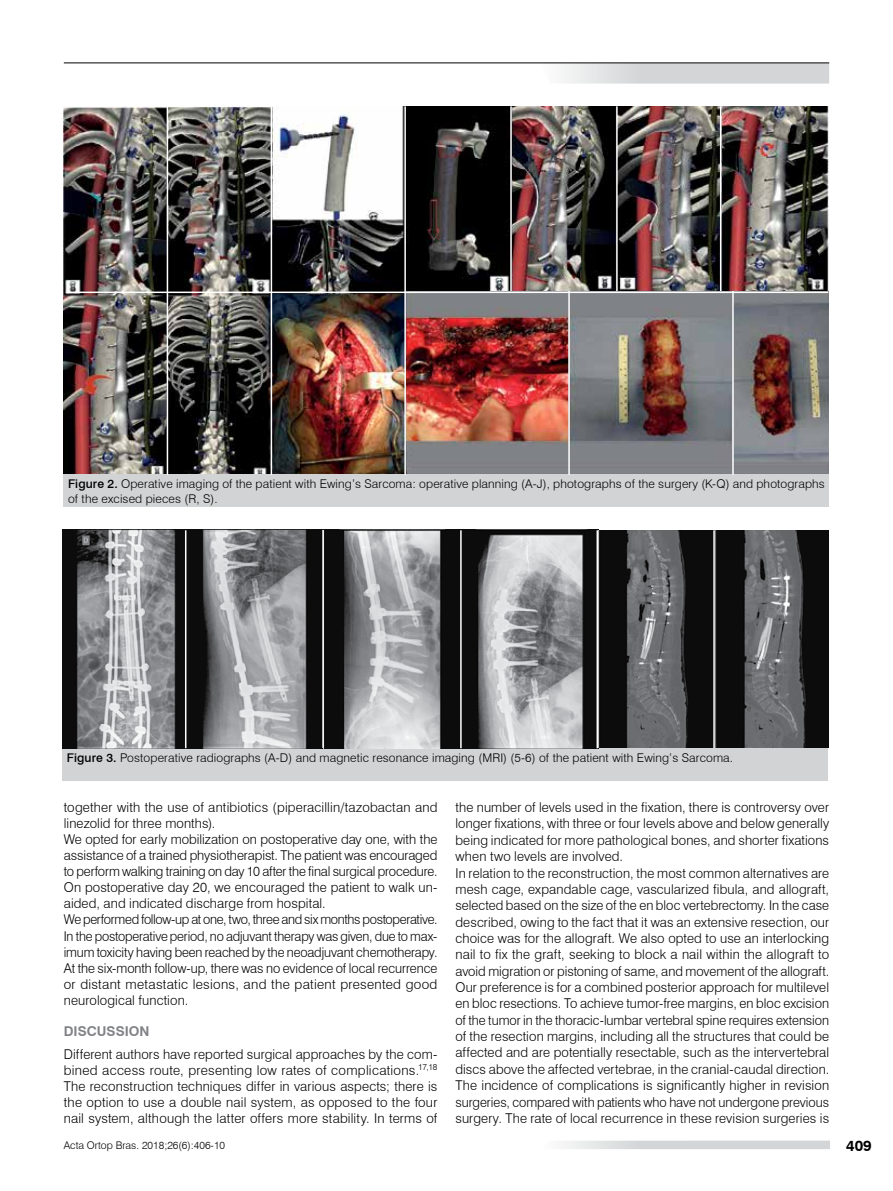
<style>
.page{position:relative;width:893px;height:1191px;background:#fff}
.page>*{position:absolute;margin:0;border:0;box-sizing:border-box;transform-origin:0 0}
.t1{font:700 15px "Swiss 721 BT";color:#000}
.t2{font:300 13.5px/16.4px "Swiss 721 BT";letter-spacing:.005em;color:#000}
.t3{font:700 13.5px "Swiss 721 BT";color:#808285}
.t4{font:300 12px/15px "Swiss 721 BT";letter-spacing:.01em;color:#000}
.t5{font:300 10.5px "Swiss 721 BT";color:#000}
.s1{font-weight:500}
</style>
<div class="page">
<svg style="left:563px;top:64px;width:266px;height:20px;background:#d8dadb"></svg>
<svg style="left:563px;top:1140px;width:267px;height:9px"></svg>
<hr style="left:64px;top:63px;width:765px;height:1px;background:#000">
<img style="left:64px;top:106px;width:764px;height:368px">
<div style="left:64px;top:474px;width:765px;height:32px;background:#d1d3d4"></div>
<div style="left:62px;top:748px;width:766px;height:32px;background:#d1d3d4"></div>
<img style="left:62px;top:529px;width:766px;height:219px">
<hr style="left:167px;top:106px;width:1px;height:369px;background:#fff">
<hr style="left:185px;top:530px;width:1px;height:218px;background:#fff">
<hr style="left:322px;top:530px;width:2px;height:218px;background:#fff">
<hr style="left:460px;top:530px;width:2px;height:218px;background:#fff">
<hr style="left:596px;top:530px;width:2px;height:218px;background:#fff">
<hr style="left:713px;top:530px;width:2px;height:218px;background:#fff">
<hr style="left:271px;top:106px;width:1px;height:369px;background:#fff">
<hr style="left:404px;top:106px;width:2px;height:369px;background:#fff">
<hr style="left:510px;top:106px;width:2px;height:189px;background:#fff">
<hr style="left:616px;top:106px;width:2px;height:189px;background:#fff">
<hr style="left:720px;top:106px;width:1px;height:189px;background:#fff">
<img style="left:406px;top:293px;width:422px;height:176px">
<hr style="left:568px;top:291px;width:2px;height:184px;background:#fff">
<hr style="left:732px;top:291px;width:2px;height:184px;background:#fff">
<hr style="left:66px;top:291px;width:762px;height:2px;background:#fff">
<p class="t4" style="left:68px;top:476px;width:758px"><span class="s1">Figure 2.</span> Operative imaging of the patient with Ewing’s Sarcoma: operative planning (A-J), photographs of the surgery (K-Q) and photographs of the excised pieces (R, S).</p>
<p class="t4" style="left:67px;top:749px;width:668px"><span class="s1">Figure 3.</span> Postoperative radiographs (A-D) and magnetic resonance imaging (MRI) (5-6) of the patient with Ewing’s Sarcoma.</p>
<p class="t2" style="left:64px;top:799px;width:375px">together with the use of antibiotics (piperacillin/tazobactan and linezolid for three months).<br>We opted for early mobilization on postoperative day one, with the assistance of a trained physiotherapist. The patient was encouraged to perform walking training on day 10 after the final surgical procedure.<br>On postoperative day 20, we encouraged the patient to walk un&shy;aided, and indicated discharge from hospital.<br>We performed follow-up at one, two, three and six months postoperative.<br>In the postoperative period, no adjuvant therapy was given, due to max&shy;imum toxicity having been reached by the neoadjuvant chemotherapy.<br>At the six-month follow-up, there was no evidence of local recurrence or distant metastatic lesions, and the patient presented good neurological function.</p>
<p class="t3" style="left:64px;top:1023px;width:87px">DISCUSSION</p>
<p class="t2" style="left:64px;top:1045px;width:375px;text-align:justify">Different authors have reported surgical approaches by the com&shy;bined access route, presenting low rates of complications.<sup>17,18<br></sup>The reconstruction techniques differ in various aspects; there is the option to use a double nail system, as opposed to the four nail system, although the latter offers more stability. In terms of</p>
<p class="t5" style="left:64px;top:1138px;width:163px">Acta Ortop Bras. 2018;26(6):406-10</p>
<p class="t2" style="left:455px;top:799px;width:375px">the number of levels used in the fixation, there is controversy over longer fixations, with three or four levels above and below generally being indicated for more pathological bones, and shorter fixations when two levels are involved.<br>In relation to the reconstruction, the most common alternatives are mesh cage, expandable cage, vascularized fibula, and allograft, selected based on the size of the en bloc vertebrectomy. In the case described, owing to the fact that it was an extensive resection, our choice was for the allograft. We also opted to use an interlocking nail to fix the graft, seeking to block a nail within the allograft to avoid migration or pistoning of same, and movement of the allograft.<br>Our preference is for a combined posterior approach for multilevel en bloc resections. To achieve tumor-free margins, en bloc excision of the tumor in the thoracic-lumbar vertebral spine requires extension of the resection margins, including all the structures that could be affected and are potentially resectable, such as the intervertebral discs above the affected vertebrae, in the cranial-caudal direction.<br>The incidence of complications is significantly higher in revision surgeries, compared with patients who have not undergone previous surgery. The rate of local recurrence in these revision surgeries is</p>
<p class="t1" style="left:846px;top:1136px;width:27px">409</p>
</div>
